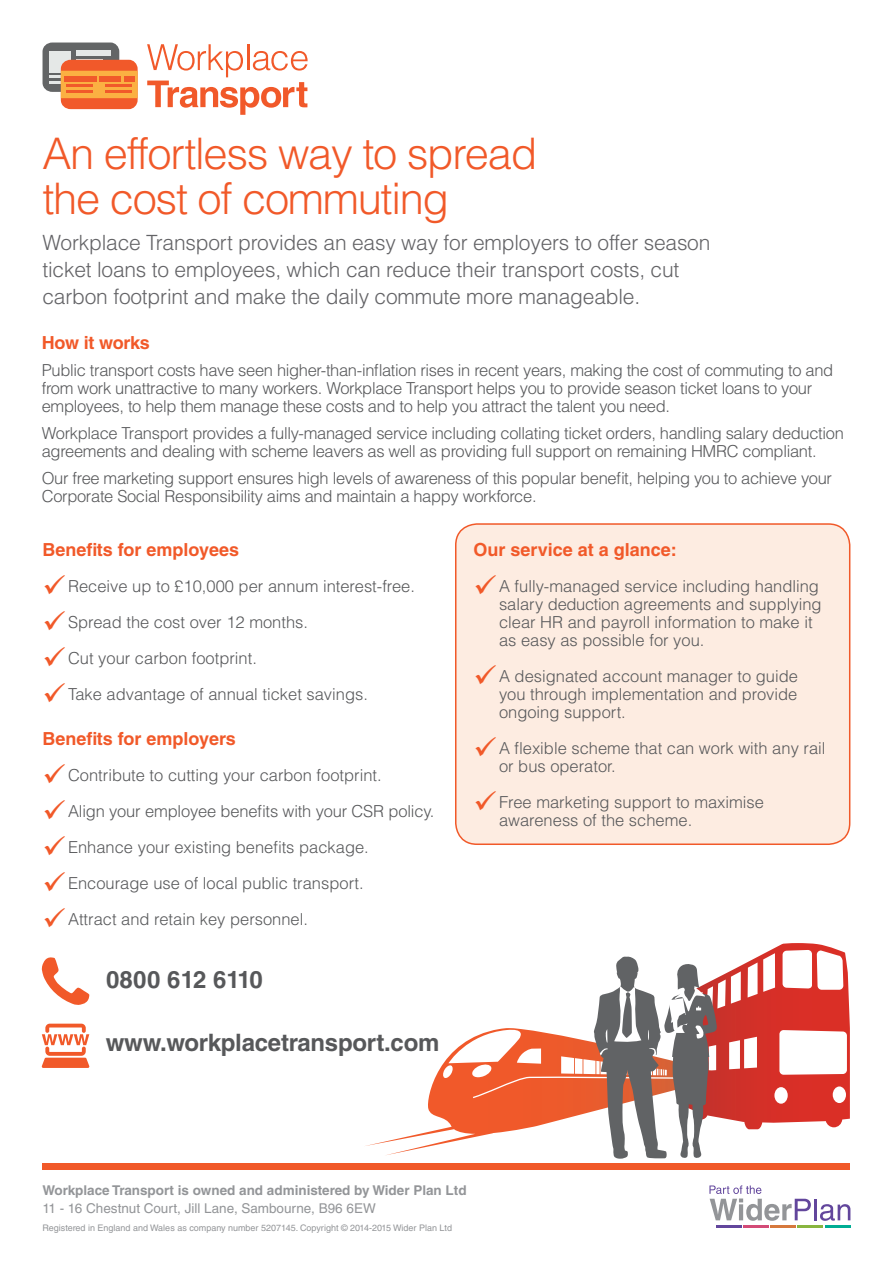
<style>
.page{position:relative;width:893px;height:1263px;background:#fff}
.page>*{position:absolute;margin:0;border:0;box-sizing:border-box;transform-origin:0 0}
.t1{font:300 43.5px/45px "Helvetica LT Std";letter-spacing:-.03em;color:#f15929}
.t2{font:700 24px "Helvetica LT Std";letter-spacing:-.01em;color:#57585a}
.t3{font:300 21px/27px "Helvetica LT Std";letter-spacing:-.01em;color:#636366}
.t4{font:700 18px "Helvetica LT Std";color:#f15929}
.t5{font:300 16.5px/18px "Helvetica LT Std";letter-spacing:-.02em;color:#57585a}
.t6{font:300 16.5px/18px "Helvetica LT Std";color:#57585a}
.Paragraph_Style_2{font:700 13.5px/18px "Helvetica LT Std";color:#939598}
.Paragraph_Style_2-2{font:9px "Helvetica LT Std";color:#939598}
.s1{font-weight:400}
</style>
<div class="page">
<svg style="left:42px;top:957px;width:47px;height:48px"></svg>
<svg style="left:42px;top:1024px;width:47px;height:44px"></svg>
<div style="left:43px;top:1163px;width:807px;height:6px;background:#f15929"></div>
<div style="left:456px;top:524px;width:394px;height:320px;background:#fdece1;border-radius:21px"></div>
<div style="left:455px;top:523px;width:395px;height:322px;border:2px solid #f15929;border-radius:21px"></div>
<svg style="left:147px;top:44px;width:161px;height:71px"></svg>
<svg style="left:43px;top:43px;width:95px;height:66px"></svg>
<div style="left:61px;top:71px;width:77px;height:27px;background:#fbb042"></div>
<div style="left:64px;top:76px;width:32px;height:6px;background:#f1592a"></div>
<div style="left:99px;top:76px;width:22px;height:6px;background:#f1592a"></div>
<div style="left:124px;top:76px;width:11px;height:6px;background:#f1592a"></div>
<hr style="left:66px;top:84px;width:27px;height:3px;background:#f1592a">
<hr style="left:66px;top:90px;width:27px;height:3px;background:#f1592a">
<hr style="left:105px;top:84px;width:27px;height:3px;background:#f1592a">
<hr style="left:105px;top:90px;width:27px;height:3px;background:#f1592a">
<svg style="left:365px;top:943px;width:485px;height:216px"></svg>
<hr style="left:814px;top:1199px;width:3px;height:21px;background:#62469c">
<svg style="left:820px;top:1204px;width:30px;height:17px"></svg>
<hr style="left:743px;top:1225px;width:25px;height:3px;background:#d34b77">
<hr style="left:716px;top:1225px;width:25px;height:3px;background:#62469c">
<hr style="left:770px;top:1225px;width:26px;height:3px;background:#d6793d">
<hr style="left:798px;top:1225px;width:25px;height:3px;background:#89b53f">
<hr style="left:825px;top:1225px;width:25px;height:3px;background:#00ad94">
<svg style="left:709px;top:1185px;width:102px;height:36px"></svg>
<p class="t1" style="left:43px;top:130px;width:496px">An effortless way to spread the cost of commuting</p>
<p class="t3" style="left:43px;top:228px;width:669px">Workplace Transport provides an easy way for employers to offer season ticket loans to employees, which can reduce their transport costs, cut carbon footprint and make the daily commute more manageable.</p>
<p class="t4" style="left:42px;top:331px;width:110px">How it works</p>
<p class="t5" style="left:42px;top:361px;width:793px">Public transport costs have seen higher-than-inflation rises in recent years, making the cost of commuting to and from work unattractive to many workers. Workplace Transport helps you to provide season ticket loans to your employees, to help them manage these costs and to help you attract the talent you need.</p>
<p class="t5" style="left:42px;top:424px;width:804px">Workplace Transport provides a fully-managed service including collating ticket orders, handling salary deduction agreements and dealing with scheme leavers as well as providing full support on remaining HMRC compliant.</p>
<p class="t5" style="left:42px;top:469px;width:792px">Our free marketing support ensures high levels of awareness of this popular benefit, helping you to achieve your<br>Corporate Social Responsibility aims and maintain a happy workforce.</p>
<p class="t4" style="left:43px;top:538px;width:198px">Benefits for employees</p>
<p class="t6" style="left:68px;top:577px;width:348px">Receive up to £10,000 per annum interest-free.</p>
<p class="t6" style="left:68px;top:613px;width:241px">Spread the cost over 12 months.</p>
<p class="t6" style="left:68px;top:649px;width:190px">Cut your carbon footprint.</p>
<p class="t6" style="left:68px;top:685px;width:301px">Take advantage of annual ticket savings.</p>
<p class="t4" style="left:43px;top:727px;width:195px">Benefits for employers</p>
<p class="t6" style="left:68px;top:766px;width:315px">Contribute to cutting your carbon footprint.</p>
<p class="t5" style="left:68px;top:802px;width:368px">Align your employee benefits with your CSR policy.</p>
<p class="t6" style="left:68px;top:838px;width:302px">Enhance your existing benefits package.</p>
<p class="t6" style="left:68px;top:874px;width:297px">Encourage use of local public transport.</p>
<p class="t6" style="left:68px;top:910px;width:241px">Attract and retain key personnel.</p>
<p class="t2" style="left:106px;top:964px;width:158px">0800 612 6110</p>
<p class="t2" style="left:106px;top:1027px;width:335px">www.workplacetransport.com</p>
<p class="t4" style="left:473px;top:538px;width:205px">Our service at a glance:</p>
<p class="t6" style="left:499px;top:577px;width:324px">A fully-managed service including handling salary deduction agreements and supplying clear HR and payroll information to make it as easy as possible for you.</p>
<p class="t5" style="left:499px;top:667px;width:300px;text-align:justify">A designated account manager to guide you through implementation and provide ongoing support.</p>
<p class="t6" style="left:499px;top:739px;width:328px">A flexible scheme that can work with any rail or bus operator.</p>
<p class="t6" style="left:499px;top:793px;width:266px">Free marketing support to maximise awareness of the scheme.</p>
<p class="Paragraph_Style_2" style="left:43px;top:1181px;width:426px">Workplace Transport is owned and administered by Wider Plan Ltd<br><span class="s1">11 - 16 Chestnut Court, Jill Lane, Sambourne, B96 6EW</span></p>
<p class="Paragraph_Style_2-2" style="left:43px;top:1222px;width:411px">Registered in England and Wales as company number 5207145. Copyright © 2014-2015 Wider Plan Ltd</p>
</div>
